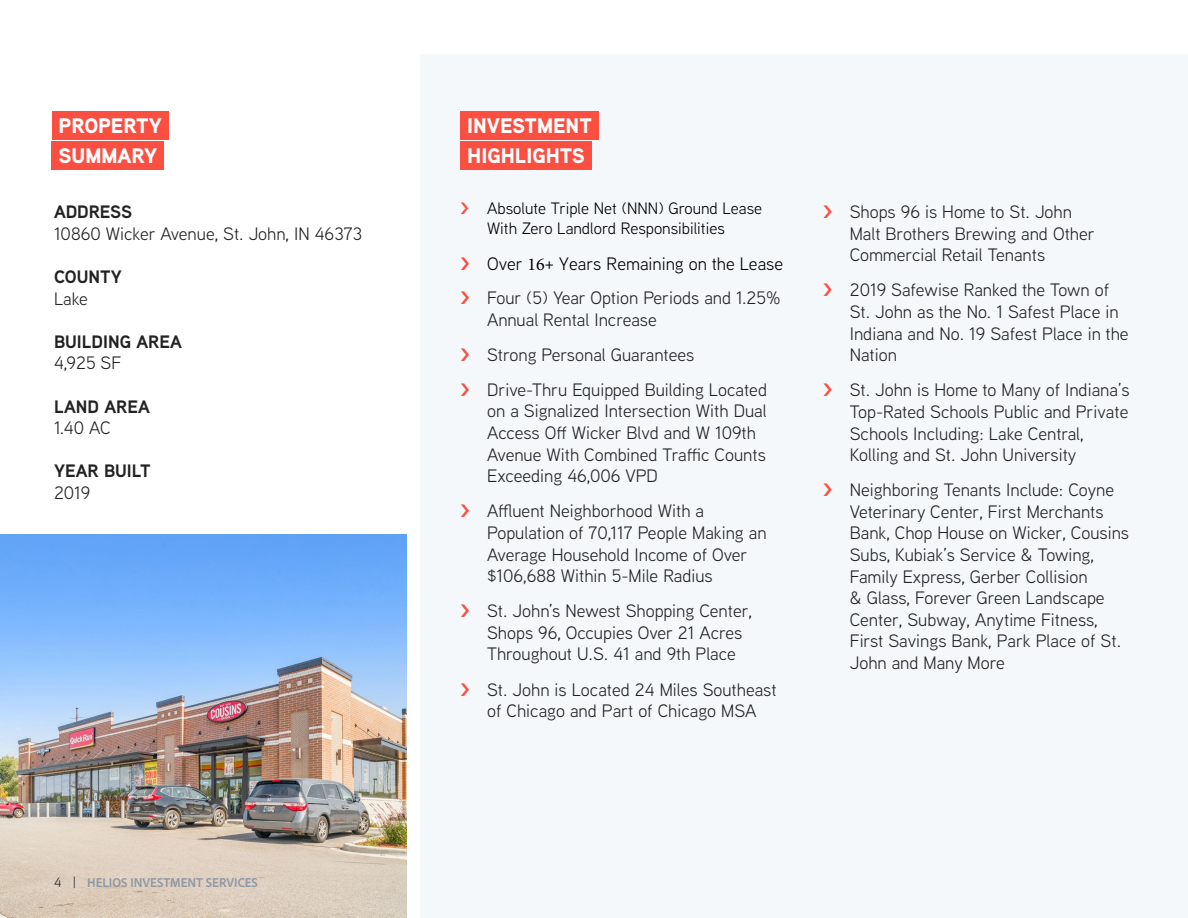
<style>
.page{position:relative;width:1188px;height:918px;background:#fff}
.page>*{position:absolute;margin:0;border:0;box-sizing:border-box;transform-origin:0 0}
.t1{font:900 21px/30.5px "Aaux Next";color:#fff}
.t2{font:18px/21.6px "Aaux Next";color:#222}
.t3{font:700 18px "Aaux Next";color:#222}
.t4{font:16.5px/19.8px "Aaux Next";color:#000}
.t5{font:700 semi-condensed 13.5px "Adobe Clean";color:#8f98a5}
.s1{font-family:"Aaux Next";font-weight:400;font-stretch:normal;color:#222}
.s2{font-weight:900;color:#fb4f42}
.s3{color:#000}
.s4{font-family:"Minion Pro";color:#000}
</style>
<div class="page">
<div style="left:420px;top:54px;width:768px;height:864px;background:#f4f8fb"></div>
<div style="left:460px;top:111px;width:139px;height:28px;background:#fb4f42"></div>
<div style="left:460px;top:142px;width:132px;height:28px;background:#fb4f42"></div>
<div style="left:52px;top:111px;width:117px;height:28px;background:#fb4f42"></div>
<div style="left:52px;top:142px;width:112px;height:28px;background:#fb4f42"></div>
<img style="left:0;top:535px;width:406px;height:383px">
<p class="t1" style="left:59px;top:110px;width:105px">PROPERTY<br>SUMMARY</p>
<p class="t3" style="left:54px;top:199px;width:80px">ADDRESS</p>
<p class="t2" style="left:54px;top:222px;width:310px">10860 Wicker Avenue, St. John, IN 46373</p>
<p class="t3" style="left:54px;top:264px;width:69px">COUNTY</p>
<p class="t2" style="left:54px;top:287px;width:35px">Lake</p>
<p class="t3" style="left:54px;top:329px;width:129px">BUILDING AREA</p>
<p class="t2" style="left:54px;top:352px;width:69px">4,925 SF</p>
<p class="t3" style="left:54px;top:394px;width:98px">LAND AREA</p>
<p class="t2" style="left:54px;top:416px;width:58px">1.40 AC</p>
<p class="t3" style="left:54px;top:458px;width:98px">YEAR BUILT</p>
<p class="t2" style="left:54px;top:481px;width:38px">2019</p>
<p class="t5" style="left:54px;top:874px;width:205px"><span class="s1">4 |</span> HELIOS INVESTMENT SERVICES</p>
<p class="t1" style="left:467px;top:110px;width:126px">INVESTMENT<br>HIGHLIGHTS</p>
<p class="t4" style="left:487px;top:198px;width:277px;text-indent:-27px"><span class="s2">&gt;</span> Absolute Triple Net (NNN) Ground Lease<br>With Zero Landlord Responsibilities</p>
<p class="t2" style="left:460px;top:246px;width:324px;line-height:34.3px"><span class="s2">&gt;</span> <span class="s3">Over</span> <span class="s4">16</span><span class="s3">+ Years Remaining on the Lease </span><span class="s2">&gt;</span> Four (5) Year Option Periods and 1.25%</p>
<p class="t2" style="left:460px;top:301px;width:308px;line-height:35.1px;text-indent:27px">Annual Rental Increase<br><span class="s2">&gt;</span> Strong Personal Guarantees<br><span class="s2">&gt;</span> Drive-Thru Equipped Building Located</p>
<p class="t2" style="left:487px;top:400px;width:281px">on a Signalized Intersection With Dual<br>Access Off Wicker Blvd and W 109th<br>Avenue With Combined Traffic Counts<br>Exceeding 46,006 VPD</p>
<p class="t2" style="left:487px;top:500px;width:281px;text-indent:-27px"><span class="s2">&gt;</span> Affluent Neighborhood With a Population of 70,117 People Making an Average Household Income of Over $106,688 Within 5-Mile Radius</p>
<p class="t2" style="left:487px;top:600px;width:266px;text-indent:-27px"><span class="s2">&gt;</span> St. John’s Newest Shopping Center,<br>Shops 96, Occupies Over 21 Acres<br>Throughout U.S. 41 and 9th Place</p>
<p class="t2" style="left:460px;top:678px;width:318px;text-align:center"><span class="s2">&gt;</span> St. John is Located 24 Miles Southeast of Chicago and Part of Chicago MSA</p>
<p class="t2" style="left:850px;top:200px;width:246px;text-indent:-27px"><span class="s2">&gt;</span> Shops 96 is Home to St. John<br>Malt Brothers Brewing and Other<br>Commercial Retail Tenants</p>
<p class="t2" style="left:850px;top:279px;width:280px;text-indent:-27px"><span class="s2">&gt;</span> 2019 Safewise Ranked the Town of<br>St. John as the No. 1 Safest Place in<br>Indiana and No. 19 Safest Place in the<br>Nation</p>
<p class="t2" style="left:850px;top:379px;width:281px;text-indent:-27px"><span class="s2">&gt;</span> St. John is Home to Many of Indiana’s Top-Rated Schools Public and Private Schools Including: Lake Central, Kolling and St. John University</p>
<p class="t2" style="left:850px;top:479px;width:281px;text-indent:-27px"><span class="s2">&gt;</span> Neighboring Tenants Include: Coyne Veterinary Center, First Merchants Bank, Chop House on Wicker, Cousins Subs, Kubiak’s Service &amp; Towing, Family Express, Gerber Collision<br>&amp; Glass, Forever Green Landscape Center, Subway, Anytime Fitness, First Savings Bank, Park Place of St.<br>John and Many More</p>
</div>
